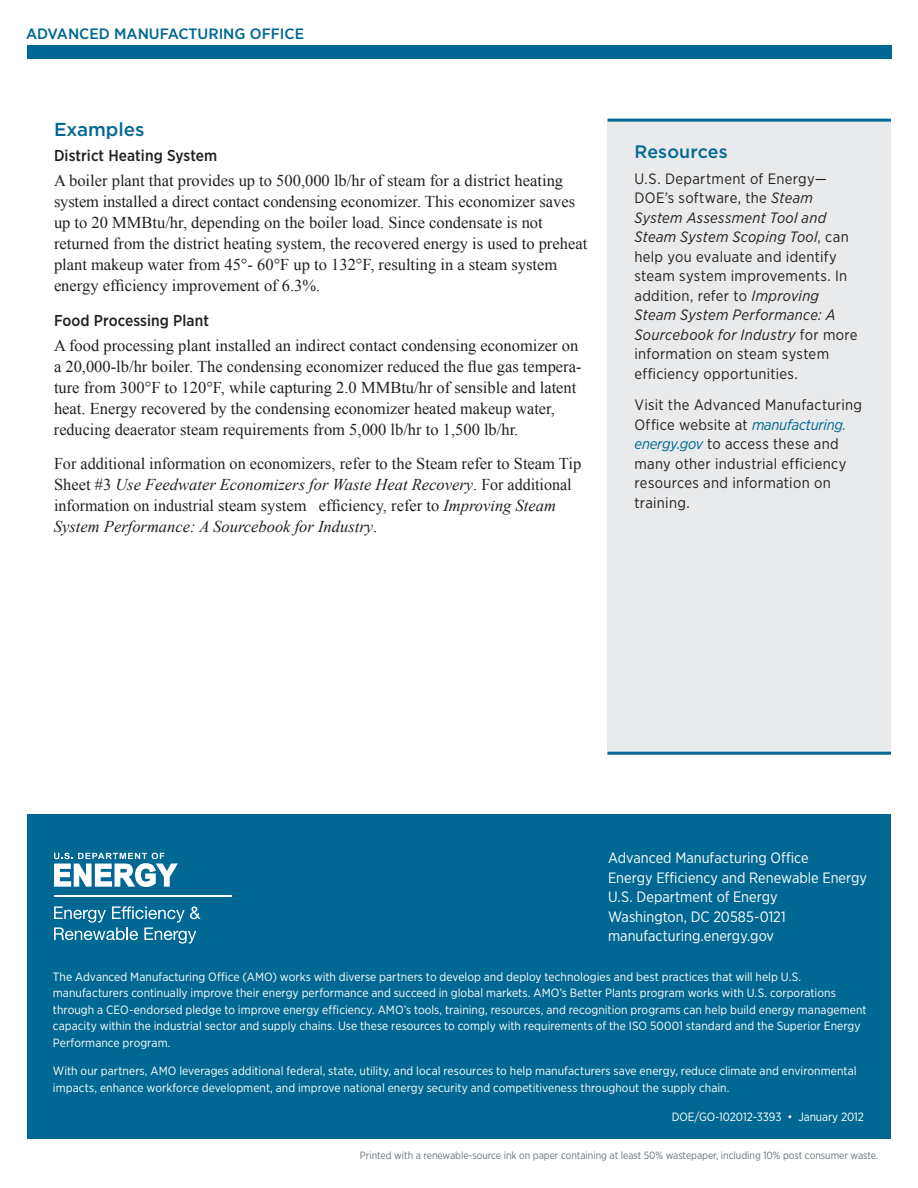
<style>
.page{position:relative;width:918px;height:1188px;background:#fff}
.page>*{position:absolute;margin:0;border:0;box-sizing:border-box;transform-origin:0 0}
.subhead_1{font:500 18.75px "Gotham";color:#006893}
.sidebar_head{font:500 18px "Gotham";letter-spacing:.01em;color:#006893}
.text{font:16.5px/21px "Times New Roman";color:#231f20}
.subhead_2{font:500 15.75px "Gotham Narrow";letter-spacing:.005em;color:#231f20}
.sidebar_text{font:15px/19.5px "Gotham Narrow";letter-spacing:.02em;color:#231f20}
.sidebar_text-2{font:15px/19.5px "Gotham Narrow";color:#fff}
.t1{font:500 15px "Gotham Narrow";color:#006893;scale:1.1 1}
.sidebar_text-3{font:12px/16.5px "Gotham Narrow";letter-spacing:.005em;color:#fff}
.t2{font:10.5px "Gotham Narrow";letter-spacing:-.005em;color:#6a747b}
.s1{font-style:italic}
.s2{font-style:italic;color:#006893}
</style>
<div class="page">
<div style="left:27px;top:45px;width:865px;height:13px;background:#006893"></div>
<div style="left:608px;top:122px;width:283px;height:633px;background:#e9eaeb"></div>
<hr style="left:608px;top:752px;width:283px;height:3px;background:#006893">
<hr style="left:608px;top:119px;width:283px;height:3px;background:#006893">
<div style="left:27px;top:814px;width:864px;height:324px;background:#006893"></div>
<svg style="left:54px;top:853px;width:124px;height:34px"></svg>
<hr style="left:54px;top:896px;width:177px;height:1px;background:#fff">
<svg style="left:54px;top:906px;width:147px;height:38px"></svg>
<p class="t1" style="left:26px;top:25px;width:254px">ADVANCED MANUFACTURING OFFICE</p>
<p class="subhead_1" style="left:54px;top:117px;width:92px">Examples</p>
<p class="subhead_2" style="left:54px;top:146px;width:165px">District Heating System</p>
<p class="text" style="left:54px;top:169px;width:535px">A boiler plant that provides up to 500,000 lb/hr of steam for a district heating system installed a direct contact condensing economizer. This economizer saves up to 20 MMBtu/hr, depending on the boiler load. Since condensate is not returned from the district heating system, the recovered energy is used to preheat plant makeup water from 45°- 60°F up to 132°F, resulting in a steam system energy efficiency improvement of 6.3%.</p>
<p class="subhead_2" style="left:54px;top:311px;width:156px">Food Processing Plant</p>
<p class="text" style="left:54px;top:334px;width:529px">A food processing plant installed an indirect contact condensing economizer on a 20,000-lb/hr boiler. The condensing economizer reduced the flue gas tempera&shy;ture from 300°F to 120°F, while capturing 2.0 MMBtu/hr of sensible and latent heat. Energy recovered by the condensing economizer heated makeup water, reducing deaerator steam requirements from 5,000 lb/hr to 1,500 lb/hr.</p>
<p class="text" style="left:54px;top:453px;width:529px">For additional information on economizers, refer to the Steam refer to Steam Tip Sheet #3 <span class="s1">Use Feedwater Economizers for Waste Heat Recovery</span>. For additional information on industrial steam system efficiency, refer to <span class="s1">Improving Steam System Performance: A Sourcebook for Industry</span>.</p>
<p class="sidebar_head" style="left:634px;top:139px;width:95px">Resources</p>
<p class="sidebar_text" style="left:634px;top:169px;width:225px">U.S. Department of Energy—<br>DOE’s software, the <span class="s1">Steam<br>System Assessment Tool and<br>Steam System Scoping Tool</span>, can help you evaluate and identify steam system improvements. In addition, refer to <span class="s1">Improving<br>Steam System Performance: A<br>Sourcebook for Industry</span> for more information on steam system efficiency opportunities.</p>
<p class="sidebar_text" style="left:634px;top:395px;width:229px">Visit the Advanced Manufacturing<br>Office website at <span class="s2">manufacturing. energy.gov</span> to access these and many other industrial efficiency resources and information on training.</p>
<p class="sidebar_text-2" style="left:608px;top:848px;width:261px">Advanced Manufacturing Office<br>Energy Efficiency and Renewable Energy<br>U.S. Department of Energy<br>Washington, DC 20585-0121 manufacturing.energy.gov</p>
<p class="sidebar_text-3" style="left:53px;top:968px;width:815px">The Advanced Manufacturing Office (AMO) works with diverse partners to develop and deploy technologies and best practices that will help U.S. manufacturers continually improve their energy performance and succeed in global markets. AMO’s Better Plants program works with U.S. corporations through a CEO-endorsed pledge to improve energy efficiency. AMO’s tools, training, resources, and recognition programs can help build energy management capacity within the industrial sector and supply chains. Use these resources to comply with requirements of the ISO 50001 standard and the Superior Energy Performance program.</p>
<p class="sidebar_text-3" style="left:53px;top:1063px;width:805px">With our partners, AMO leverages additional federal, state, utility, and local resources to help manufacturers save energy, reduce climate and environmental impacts, enhance workforce development, and improve national energy security and competitiveness throughout the supply chain.</p>
<p class="sidebar_text-3" style="left:672px;top:1109px;width:194px">DOE/GO-102012-3393 • January 2012</p>
<p class="t2" style="left:360px;top:1149px;width:520px">Printed with a renewable-source ink on paper containing at least 50% wastepaper, including 10% post consumer waste.</p>
</div>
